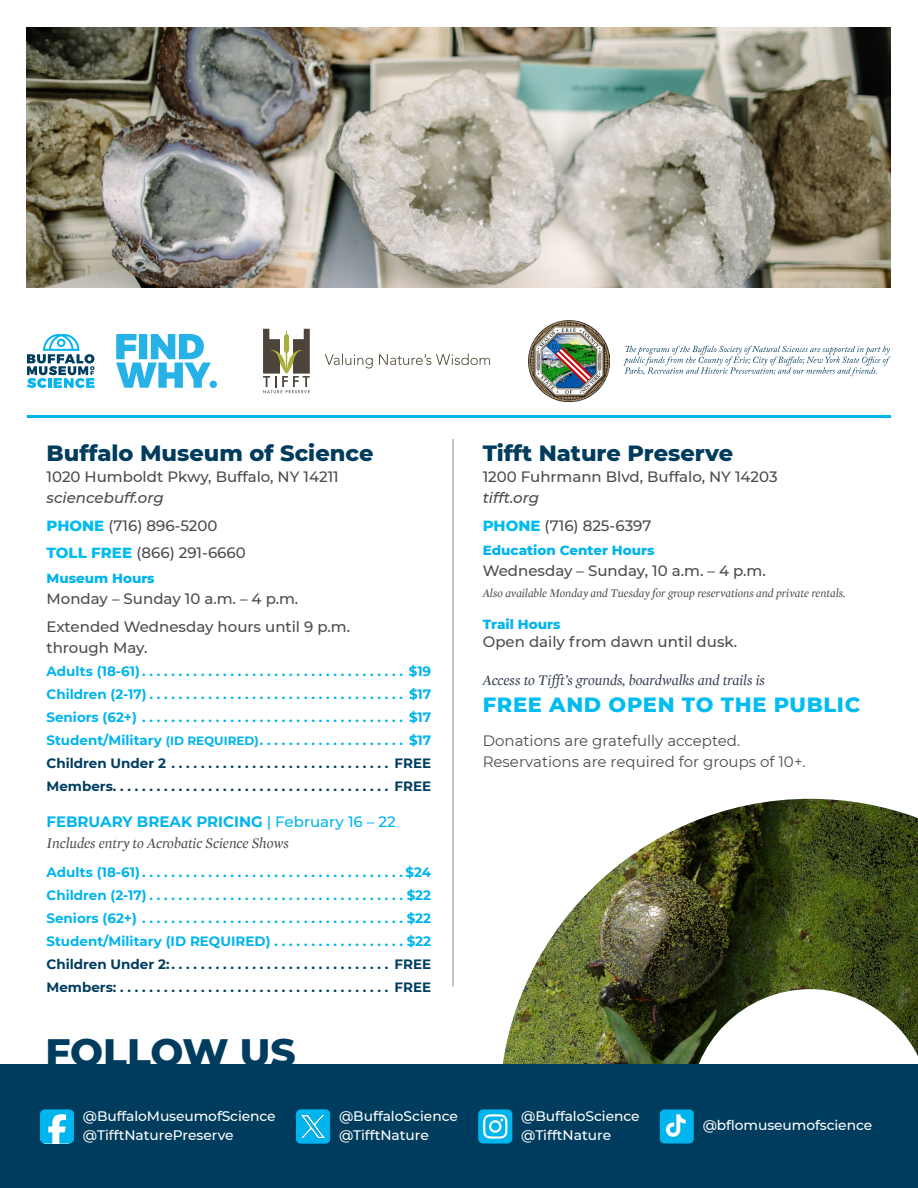
<style>
.page{position:relative;width:918px;height:1188px;background:#fff}
.page>*{position:absolute;margin:0;border:0;box-sizing:border-box;transform-origin:0 0}
.t1{font:800 39px "Montserrat";letter-spacing:-.005em;color:#003c5d}
.t2{font:800 22.5px "Montserrat";color:#003c5d}
.t3{font:800 21px "Montserrat";letter-spacing:.03em;color:#00bcf0}
.back_copy{font:500 15px/21px "Montserrat";color:#4b4c4d}
.t4{font:15px/21px "Montserrat";color:#4b4c4d}
.disclaimer{font:italic 15px "Mercury Display";color:#354153}
.disclaimer-2{font:italic 15px "Mercury Display";color:#4b4c4d}
.program_header{font:700 15px "Montserrat";color:#00b4ed}
.t5{font:500 13.8px "Montserrat";letter-spacing:-.005em;color:#fff}
.blue_tabbed{font:700 13.5px "Montserrat";color:#00b4ed}
.navy_tabbed{font:700 13.5px "Montserrat";color:#003d5e}
.navy_tabbed-2{font:700 13.5px "Montserrat";color:#00b4ed}
.back_h4{font:800 13.5px "Montserrat";color:#00b4ed}
.disclaimer-3{font:italic 12px "Mercury Display";color:#4b4c4d}
.s1{font-style:italic}
.s2{font-weight:800;color:#00bcf0}
.s3{font-size:12px}
.s4{font-weight:500}
</style>
<div class="page">
<img style="left:500px;top:799px;width:418px;height:266px">
<div style="left:0;top:1065px;width:918px;height:123px;background:#003c5d"></div>
<svg style="left:623px;top:346px;width:268px;height:30px"></svg>
<img style="left:529px;top:321px;width:81px;height:81px">
<svg style="left:263px;top:329px;width:47px;height:64px"></svg>
<svg style="left:325px;top:354px;width:165px;height:14px"></svg>
<svg style="left:27px;top:334px;width:68px;height:54px"></svg>
<svg style="left:116px;top:334px;width:101px;height:54px"></svg>
<hr style="left:452px;top:439px;width:2px;height:548px;background:#adb2b4">
<hr style="left:27px;top:415px;width:864px;height:3px;background:#00b4ed">
<svg style="left:40px;top:1109px;width:34px;height:35px"></svg>
<div style="left:296px;top:1109px;width:34px;height:35px;background:#00b4ed;border-radius:5px"></div>
<img style="left:302px;top:1115px;width:22px;height:23px">
<svg style="left:478px;top:1109px;width:34px;height:35px"></svg>
<div style="left:660px;top:1109px;width:34px;height:35px;background:#00b4ed;border-radius:5px"></div>
<img style="left:27px;top:27px;width:864px;height:260px">
<p class="t2" style="left:46px;top:436px;width:329px">Buffalo Museum of Science</p>
<p class="back_copy" style="left:46px;top:465px;width:294px">1020 Humboldt Pkwy, Buffalo, NY 14211 <span class="s1">sciencebuff.org</span></p>
<p class="back_copy" style="left:46px;top:514px;width:173px"><span class="s2">PHONE</span> (716) 896-5200</p>
<p class="back_copy" style="left:46px;top:542px;width:201px"><span class="s2">TOLL FREE</span> (866) 291-6660</p>
<p class="back_h4" style="left:46px;top:568px;width:110px">Museum Hours</p>
<p class="back_copy" style="left:46px;top:588px;width:253px">Monday – Sunday 10 a.m. – 4 p.m.</p>
<p class="back_copy" style="left:46px;top:615px;width:305px">Extended Wednesday hours until 9 p.m. through May.</p>
<p class="blue_tabbed" style="left:46px;top:661px;width:386px">Adults (18-61) . . . . . . . . . . . . . . . . . . . . . . . . . . . . . . . . . . . . $19</p>
<p class="blue_tabbed" style="left:46px;top:684px;width:386px">Children (2-17) . . . . . . . . . . . . . . . . . . . . . . . . . . . . . . . . . . . $17</p>
<p class="blue_tabbed" style="left:46px;top:707px;width:386px">Seniors (62+) . . . . . . . . . . . . . . . . . . . . . . . . . . . . . . . . . . . . $17</p>
<p class="blue_tabbed" style="left:46px;top:730px;width:386px">Student/Military <span class="s3">(ID REQUIRED)</span> . . . . . . . . . . . . . . . . . . . . $17</p>
<p class="navy_tabbed" style="left:46px;top:753px;width:386px">Children Under 2 . . . . . . . . . . . . . . . . . . . . . . . . . . . . . . FREE</p>
<p class="navy_tabbed" style="left:46px;top:776px;width:386px">Members...................................... FREE</p>
<p class="program_header" style="left:46px;top:810px;width:351px">FEBRUARY BREAK PRICING <span class="s4">| February 16 – 22</span></p>
<p class="disclaimer-2" style="left:46px;top:834px;width:244px">Includes entry to Acrobatic Science Shows</p>
<p class="blue_tabbed" style="left:46px;top:863px;width:386px">Adults (18-61) . . . . . . . . . . . . . . . . . . . . . . . . . . . . . . . . . . . $24</p>
<p class="blue_tabbed" style="left:46px;top:886px;width:386px">Children (2-17) . . . . . . . . . . . . . . . . . . . . . . . . . . . . . . . . . . $22</p>
<p class="blue_tabbed" style="left:46px;top:909px;width:386px">Seniors (62+) . . . . . . . . . . . . . . . . . . . . . . . . . . . . . . . . . . . $22</p>
<p class="navy_tabbed-2" style="left:46px;top:932px;width:386px">Student/Military (ID REQUIRED) . . . . . . . . . . . . . . . . . $22</p>
<p class="navy_tabbed" style="left:46px;top:954px;width:386px">Children Under 2: . . . . . . . . . . . . . . . . . . . . . . . . . . . . . . FREE</p>
<p class="navy_tabbed" style="left:46px;top:977px;width:386px">Members: . . . . . . . . . . . . . . . . . . . . . . . . . . . . . . . . . . . . . FREE</p>
<p class="t2" style="left:483px;top:436px;width:252px">Tifft Nature Preserve</p>
<p class="back_copy" style="left:483px;top:465px;width:296px">1200 Fuhrmann Blvd, Buffalo, NY 14203 <span class="s1">tifft.org</span></p>
<p class="back_copy" style="left:483px;top:514px;width:170px"><span class="s2">PHONE</span> (716) 825-6397</p>
<p class="back_h4" style="left:483px;top:541px;width:173px">Education Center Hours</p>
<p class="back_copy" style="left:483px;top:560px;width:285px">Wednesday – Sunday, 10 a.m. – 4 p.m.</p>
<p class="disclaimer-3" style="left:483px;top:586px;width:364px">Also available Monday and Tuesday for group reservations and private rentals.</p>
<p class="back_h4" style="left:483px;top:614px;width:79px">Trail Hours</p>
<p class="back_copy" style="left:483px;top:630px;width:256px">Open daily from dawn until dusk.</p>
<p class="disclaimer" style="left:483px;top:671px;width:284px">Access to Tifft’s grounds, boardwalks and trails is</p>
<p class="t3" style="left:483px;top:689px;width:379px">FREE AND OPEN TO THE PUBLIC</p>
<p class="t4" style="left:483px;top:730px;width:324px">Donations are gratefully accepted.<br>Reservations are required for groups of 10+.</p>
<p class="t1" style="left:45px;top:1024px;width:252px">FOLLOW US</p>
<p class="t5" style="left:83px;top:1106px;width:194px">@BuffaloMuseumofScience</p>
<p class="t5" style="left:83px;top:1125px;width:152px">@TifftNaturePreserve</p>
<p class="t5" style="left:339px;top:1106px;width:121px">@BuffaloScience</p>
<p class="t5" style="left:339px;top:1125px;width:91px">@TifftNature</p>
<p class="t5" style="left:521px;top:1106px;width:120px">@BuffaloScience</p>
<p class="t5" style="left:521px;top:1125px;width:91px">@TifftNature</p>
<p class="t5" style="left:703px;top:1116px;width:171px">@bflomuseumofscience</p>
</div>
